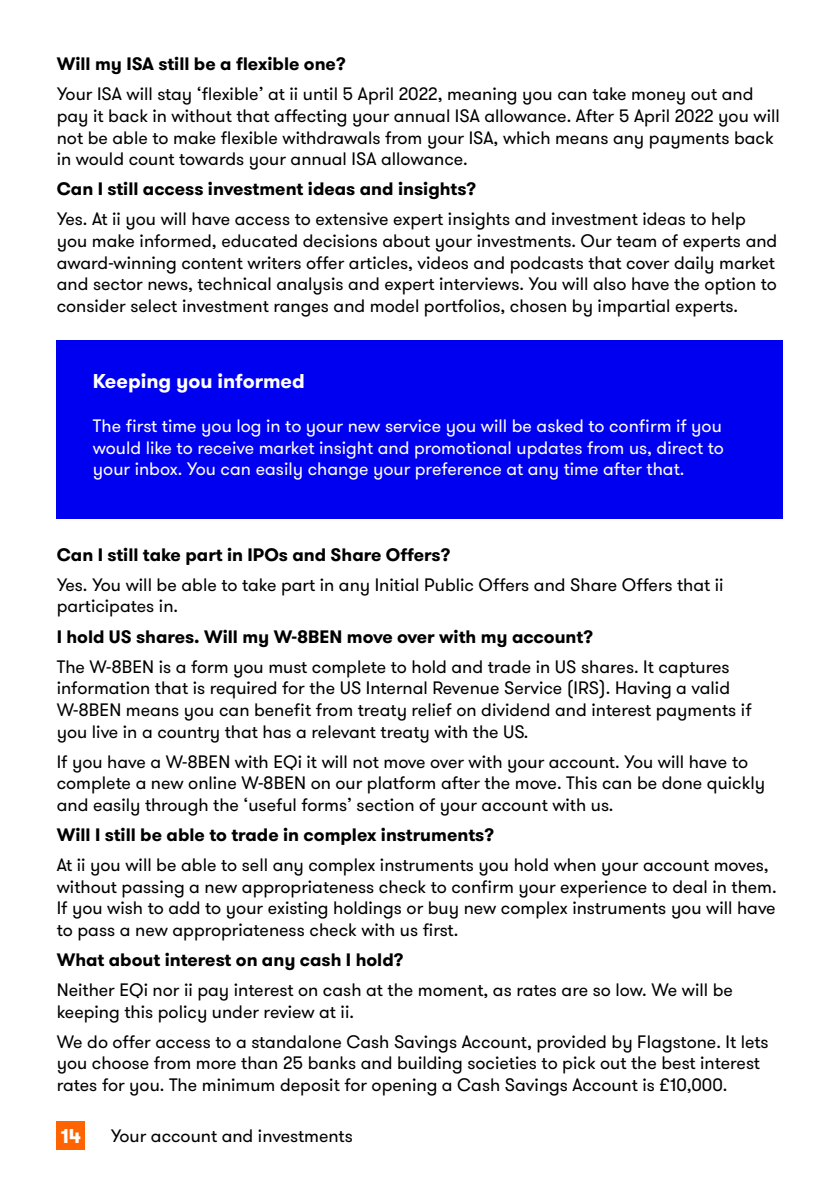
<style>
.page{position:relative;width:840px;height:1191px;background:#fff}
.page>*{position:absolute;margin:0;border:0;box-sizing:border-box;transform-origin:0 0}
.t1{font:700 20px "GT Walsheim";color:#fff}
.t2{font:18px/21.6px "GT Walsheim";color:#000}
.t3{font:700 18px "GT Walsheim";color:#000}
.t4{font:18px/21.6px "GT Walsheim";color:#fff;text-align:justify}
</style>
<div class="page">
<div style="left:57px;top:340px;width:725px;height:179px;background:#0000f0"></div>
<div style="left:57px;top:1121px;width:28px;height:28px;background:#ff6400"></div>
<p class="t3" style="left:57px;top:52px;width:290px">Will my ISA still be a flexible one?</p>
<p class="t2" style="left:57px;top:84px;width:724px">Your ISA will stay ‘flexible’ at ii until 5 April 2022, meaning you can take money out and pay it back in without that affecting your annual ISA allowance. After 5 April 2022 you will not be able to make flexible withdrawals from your ISA, which means any payments back in would count towards your annual ISA allowance.</p>
<p class="t3" style="left:57px;top:177px;width:421px">Can I still access investment ideas and insights?</p>
<p class="t2" style="left:57px;top:209px;width:721px">Yes. At ii you will have access to extensive expert insights and investment ideas to help you make informed, educated decisions about your investments. Our team of experts and award-winning content writers offer articles, videos and podcasts that cover daily market and sector news, technical analysis and expert interviews. You will also have the option to consider select investment ranges and model portfolios, chosen by impartial experts.</p>
<p class="t1" style="left:93px;top:368px;width:213px">Keeping you informed</p>
<p class="t4" style="left:93px;top:415px;width:632px">The first time you log in to your new service you will be asked to confirm if you would like to receive market insight and promotional updates from us, direct to your inbox. You can easily change your preference at any time after that.</p>
<p class="t3" style="left:57px;top:543px;width:395px">Can I still take part in IPOs and Share Offers?</p>
<p class="t2" style="left:57px;top:574px;width:668px">Yes. You will be able to take part in any Initial Public Offers and Share Offers that ii participates in.</p>
<p class="t3" style="left:57px;top:624px;width:537px">I hold US shares. Will my W-8BEN move over with my account?</p>
<p class="t2" style="left:57px;top:656px;width:696px">The W-8BEN is a form you must complete to hold and trade in US shares. It captures information that is required for the US Internal Revenue Service (IRS). Having a valid W-8BEN means you can benefit from treaty relief on dividend and interest payments if you live in a country that has a relevant treaty with the US.</p>
<p class="t2" style="left:57px;top:751px;width:709px">If you have a W-8BEN with EQi it will not move over with your account. You will have to complete a new online W-8BEN on our platform after the move. This can be done quickly and easily through the ‘useful forms’ section of your account with us.</p>
<p class="t3" style="left:57px;top:823px;width:439px">Will I still be able to trade in complex instruments?</p>
<p class="t2" style="left:57px;top:854px;width:721px">At ii you will be able to sell any complex instruments you hold when your account moves, without passing a new appropriateness check to confirm your experience to deal in them.<br>If you wish to add to your existing holdings or buy new complex instruments you will have to pass a new appropriateness check with us first.</p>
<p class="t3" style="left:57px;top:948px;width:348px">What about interest on any cash I hold?</p>
<p class="t2" style="left:57px;top:979px;width:677px">Neither EQi nor ii pay interest on cash at the moment, as rates are so low. We will be keeping this policy under review at ii.</p>
<p class="t2" style="left:57px;top:1031px;width:713px">We do offer access to a standalone Cash Savings Account, provided by Flagstone. It lets you choose from more than 25 banks and building societies to pick out the best interest rates for you. The minimum deposit for opening a Cash Savings Account is £10,000.</p>
<p class="t1" style="left:61px;top:1123px;width:22px">14</p>
<p class="t2" style="left:111px;top:1125px;width:243px">Your account and investments</p>
</div>
